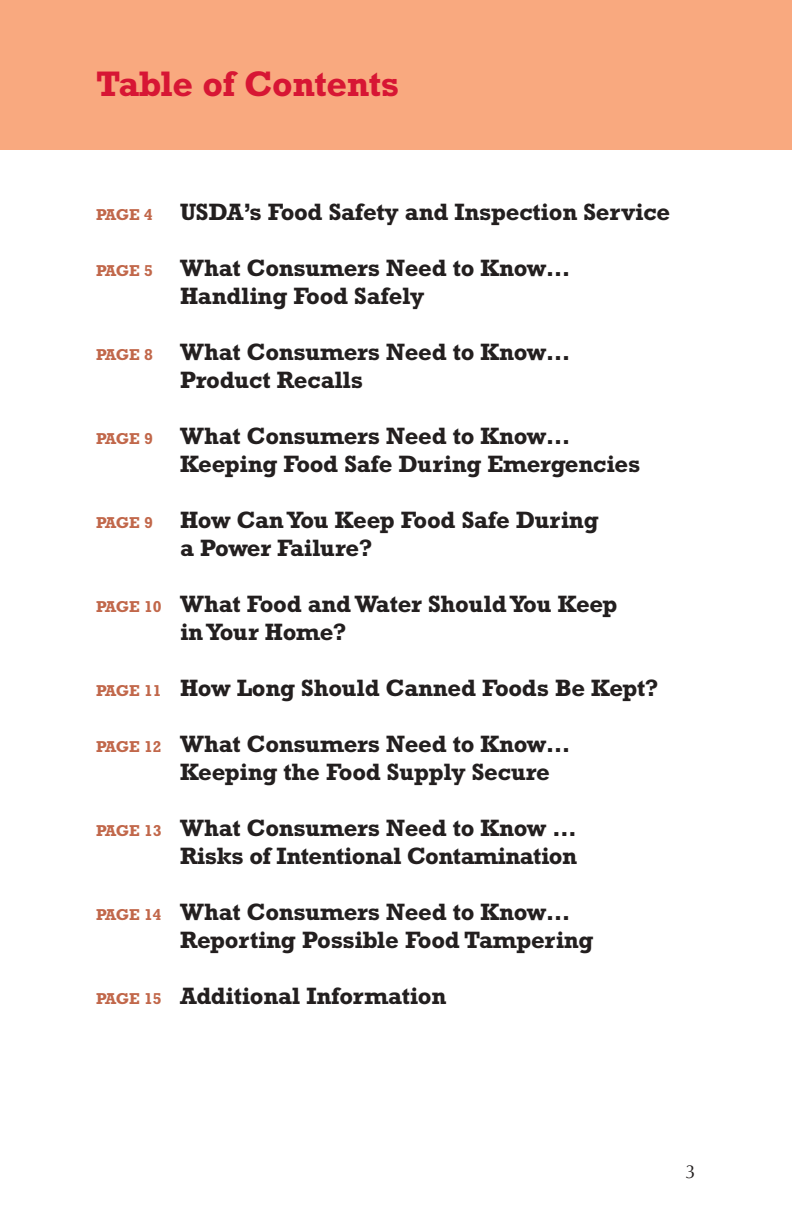
<style>
.page{position:relative;width:792px;height:1224px;background:#fff}
.page>*{position:absolute;margin:0;border:0;box-sizing:border-box;transform-origin:0 0}
.t1{font:700 36px "Rockwell";letter-spacing:-.01em;color:#d71634}
.t2{font:700 24px/28px "Rockwell";letter-spacing:-.01em;color:#231f1f}
.t3{font:19px "Optima";color:#231f1f}
.s1{font-size:16px;color:#c1674a}
</style>
<div class="page">
<div style="left:0;top:0;width:792px;height:150px;background:#f9a97f"></div>
<h1 class="t1" style="left:96px;top:72px;width:305px">Table of Contents</h1>
<p class="t2" style="left:96px;top:201px;width:576px"><span class="s1">PAGE 4</span> USDA’s Food Safety and Inspection Service</p>
<p class="t2" style="left:180px;top:257px;width:392px;text-indent:-84px"><span class="s1">PAGE 5</span> What Consumers Need to Know…<br>Handling Food Safely</p>
<p class="t2" style="left:180px;top:341px;width:392px;text-indent:-84px"><span class="s1">PAGE 8</span> What Consumers Need to Know…<br>Product Recalls</p>
<p class="t2" style="left:180px;top:425px;width:462px;text-indent:-84px"><span class="s1">PAGE 9</span> What Consumers Need to Know…<br>Keeping Food Safe During Emergencies</p>
<p class="t2" style="left:180px;top:509px;width:420px;text-indent:-84px"><span class="s1">PAGE 9</span> How Can You Keep Food Safe During a Power Failure?</p>
<p class="t2" style="left:180px;top:593px;width:439px;text-indent:-84px"><span class="s1">PAGE 10</span> What Food and Water Should You Keep in Your Home?</p>
<p class="t2" style="left:96px;top:677px;width:564px"><span class="s1">PAGE 11</span> How Long Should Canned Foods Be Kept?</p>
<p class="t2" style="left:180px;top:733px;width:392px;text-indent:-84px"><span class="s1">PAGE 12</span> What Consumers Need to Know…<br>Keeping the Food Supply Secure</p>
<p class="t2" style="left:96px;top:817px;width:483px;text-align:right"><span class="s1">PAGE 13</span> What Consumers Need to Know …<br>Risks of Intentional Contamination</p>
<p class="t2" style="left:180px;top:901px;width:415px;text-indent:-84px"><span class="s1">PAGE 14</span> What Consumers Need to Know…<br>Reporting Possible Food Tampering</p>
<p class="t2" style="left:96px;top:985px;width:352px"><span class="s1">PAGE 15</span> Additional Information</p>
<p class="t3" style="left:685px;top:1164px;width:12px">3</p>
</div>
